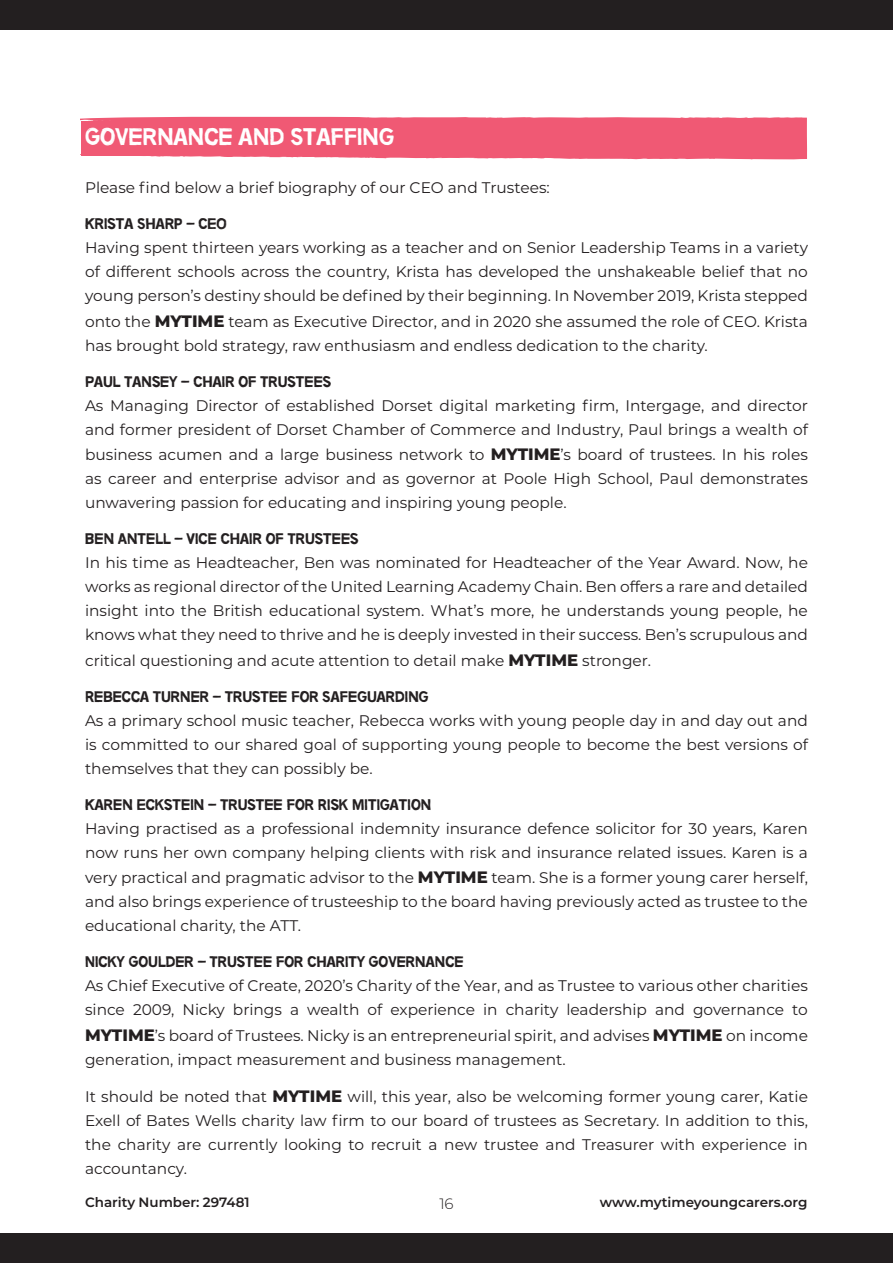
<style>
.page{position:relative;width:893px;height:1263px;background:#fff}
.page>*{position:absolute;margin:0;border:0;box-sizing:border-box;transform-origin:0 0}
.t1{font:24px "No more lies";color:#fff}
.t2{font:15.3px/24px "Montserrat";color:#231f20;text-align:justify}
.t3{font:15.3px "No more lies";color:#231f20}
.t4{font:300 15px "Montserrat";color:#231f20}
.t5{font:600 13.5px "Montserrat";color:#231f20}
.s1{font-weight:800;font-size:16.5px}
</style>
<div class="page">
<svg style="left:81px;top:116px;width:726px;height:44px;background:#f1667f"></svg>
<div style="left:0;top:0;width:893px;height:30px;background:#231f20"></div>
<div style="left:0;top:1233px;width:893px;height:30px;background:#231f20"></div>
<p class="t1" style="left:85px;top:123px;width:310px">GOVERNANCE AND STAFFING</p>
<p class="t2" style="left:85px;top:175px;width:466px">Please find below a brief biography of our CEO and Trustees:</p>
<p class="t3" style="left:85px;top:215px;width:143px">KRISTA SHARP – CEO</p>
<p class="t2" style="left:85px;top:235px;width:724px">Having spent thirteen years working as a teacher and on Senior Leadership Teams in a variety of different schools across the country, Krista has developed the unshakeable belief that no young person’s destiny should be defined by their beginning. In November 2019, Krista stepped</p>
<p class="t2" style="left:85px;top:309px;width:724px">onto the <span class="s1">MYTIME</span> team as Executive Director, and in 2020 she assumed the role of CEO. Krista has brought bold strategy, raw enthusiasm and endless dedication to the charity.</p>
<p class="t3" style="left:85px;top:372px;width:248px">PAUL TANSEY – CHAIR OF TRUSTEES</p>
<p class="t2" style="left:85px;top:393px;width:724px">As Managing Director of established Dorset digital marketing firm, Intergage, and director and former president of Dorset Chamber of Commerce and Industry, Paul brings a wealth of</p>
<p class="t2" style="left:85px;top:442px;width:724px">business acumen and a large business network to <span class="s1">MYTIME</span>’s board of trustees. In his roles as career and enterprise advisor and as governor at Poole High School, Paul demonstrates unwavering passion for educating and inspiring young people.</p>
<p class="t3" style="left:85px;top:530px;width:275px">BEN ANTELL – VICE CHAIR OF TRUSTEES</p>
<p class="t2" style="left:85px;top:550px;width:724px">In his time as Headteacher, Ben was nominated for Headteacher of the Year Award. Now, he works as regional director of the United Learning Academy Chain. Ben offers a rare and detailed insight into the British educational system. What’s more, he understands young people, he knows what they need to thrive and he is deeply invested in their success. Ben’s scrupulous and</p>
<p class="t2" style="left:85px;top:648px;width:568px">critical questioning and acute attention to detail make <span class="s1">MYTIME</span> stronger.</p>
<p class="t3" style="left:85px;top:687px;width:345px">REBECCA TURNER – TRUSTEE FOR SAFEGUARDING</p>
<p class="t2" style="left:85px;top:708px;width:724px">As a primary school music teacher, Rebecca works with young people day in and day out and is committed to our shared goal of supporting young people to become the best versions of themselves that they can possibly be.</p>
<p class="t3" style="left:85px;top:795px;width:348px">KAREN ECKSTEIN – TRUSTEE FOR RISK MITIGATION</p>
<p class="t2" style="left:85px;top:816px;width:724px">Having practised as a professional indemnity insurance defence solicitor for 30 years, Karen now runs her own company helping clients with risk and insurance related issues. Karen is a</p>
<p class="t2" style="left:85px;top:865px;width:724px">very practical and pragmatic advisor to the <span class="s1">MYTIME</span> team. She is a former young carer herself, and also brings experience of trusteeship to the board having previously acted as trustee to the educational charity, the ATT.</p>
<p class="t3" style="left:85px;top:953px;width:380px">NICKY GOULDER – TRUSTEE FOR CHARITY GOVERNANCE</p>
<p class="t2" style="left:85px;top:973px;width:724px">As Chief Executive of Create, 2020’s Charity of the Year, and as Trustee to various other charities since 2009, Nicky brings a wealth of experience in charity leadership and governance to</p>
<p class="t2" style="left:85px;top:1023px;width:724px"><span class="s1">MYTIME</span>’s board of Trustees. Nicky is an entrepreneurial spirit, and advises <span class="s1">MYTIME</span> on income generation, impact measurement and business management.</p>
<p class="t2" style="left:85px;top:1084px;width:724px">It should be noted that <span class="s1">MYTIME</span> will, this year, also be welcoming former young carer, Katie Exell of Bates Wells charity law firm to our board of trustees as Secretary. In addition to this, the charity are currently looking to recruit a new trustee and Treasurer with experience in accountancy.</p>
<p class="t5" style="left:85px;top:1193px;width:166px">Charity Number: 297481</p>
<p class="t5" style="left:600px;top:1193px;width:209px">www.mytimeyoungcarers.org</p>
<p class="t4" style="left:439px;top:1193px;width:16px">16</p>
</div>
